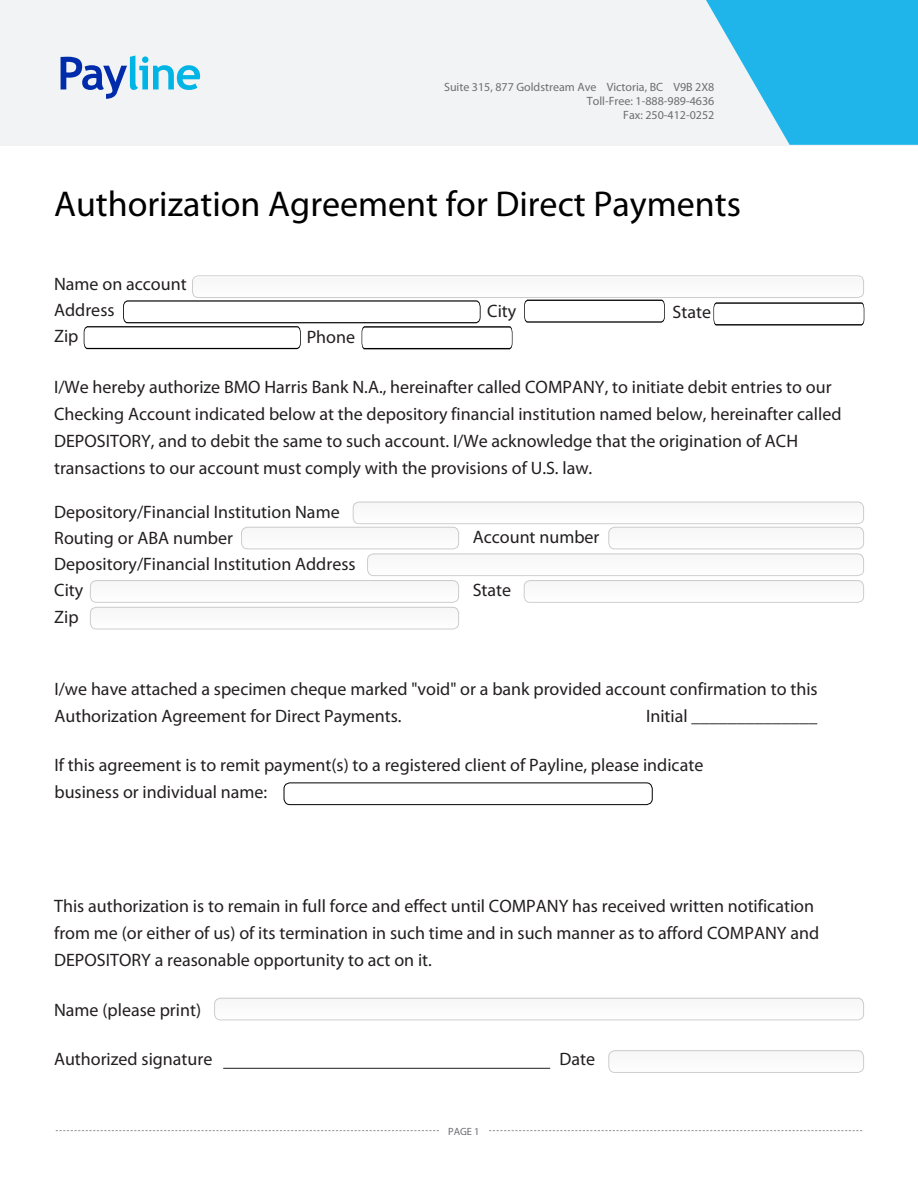
<style>
.page{position:relative;width:918px;height:1188px;background:#fff}
.page>*{position:absolute;margin:0;border:0;box-sizing:border-box;transform-origin:0 0}
.t1{font:36px "Myriad Pro";color:#000}
.t2{font:18px/27px "Myriad Pro";color:#231f20}
.t3{font:12px/14.4px "Myriad Pro";color:#6d6e71;text-align:right}
.t4{font:10.5px "Myriad Pro";color:#6c6d70}
</style>
<div class="page">
<div style="left:0;top:0;width:918px;height:146px;background:#f2f3f4"></div>
<svg style="left:61px;top:56px;width:139px;height:43px"></svg>
<svg style="left:56px;top:1130px;width:383px;height:1px"></svg>
<svg style="left:489px;top:1130px;width:373px;height:1px"></svg>
<svg style="left:706px;top:0;width:212px;height:145px"></svg>
<div style="left:193px;top:277px;width:671px;height:22px;background:#f9f9fa;border-radius:6px"></div>
<div style="left:192px;top:275px;width:672px;height:23px;border:1px solid #000;border-radius:6px"></div>
<div style="left:353px;top:502px;width:511px;height:22px;background:#fafafa;border-radius:6px"></div>
<div style="left:353px;top:502px;width:511px;height:22px;border:1px solid #000;border-radius:6px"></div>
<div style="left:242px;top:527px;width:217px;height:22px;background:#fafafa;border-radius:6px"></div>
<div style="left:241px;top:527px;width:218px;height:22px;border:1px solid #000;border-radius:6px"></div>
<div style="left:368px;top:554px;width:496px;height:22px;background:#fafafa;border-radius:6px"></div>
<div style="left:367px;top:554px;width:497px;height:22px;border:1px solid #000;border-radius:6px"></div>
<div style="left:90px;top:581px;width:369px;height:21px;background:#fafafa;border-radius:6px"></div>
<div style="left:90px;top:580px;width:369px;height:23px;border:1px solid #000;border-radius:6px"></div>
<div style="left:609px;top:527px;width:255px;height:22px;background:#fafafa;border-radius:6px"></div>
<div style="left:608px;top:527px;width:256px;height:22px;border:1px solid #000;border-radius:6px"></div>
<div style="left:524px;top:581px;width:340px;height:21px;background:#fafafa;border-radius:6px"></div>
<div style="left:524px;top:580px;width:340px;height:23px;border:1px solid #000;border-radius:6px"></div>
<div style="left:90px;top:607px;width:369px;height:22px;background:#fafafa;border-radius:6px"></div>
<div style="left:90px;top:607px;width:369px;height:22px;border:1px solid #000;border-radius:6px"></div>
<div style="left:215px;top:998px;width:649px;height:22px;background:#fafafa;border-radius:6px"></div>
<div style="left:214px;top:998px;width:650px;height:22px;border:1px solid #000;border-radius:6px"></div>
<div style="left:609px;top:1051px;width:255px;height:21px;background:#fafafa;border-radius:6px"></div>
<div style="left:608px;top:1050px;width:256px;height:23px;border:1px solid #000;border-radius:6px"></div>
<hr style="left:223px;top:1068px;width:327px;height:1px;background:#231f20">
<svg style="left:524px;top:300px;width:141px;height:23px"></svg>
<svg style="left:713px;top:302px;width:151px;height:24px"></svg>
<svg style="left:84px;top:300px;width:429px;height:49px"></svg>
<div style="left:284px;top:783px;width:369px;height:22px;border:1px solid #000;border-radius:6px"></div>
<p class="t3" style="left:444px;top:79px;width:272px">Suite 315, 877 Goldstream Ave Victoria, BC V9B 2X8<br>Toll-Free: 1-888-989-4636<br>Fax: 250-412-0252</p>
<p class="t1" style="left:54px;top:182px;width:689px">Authorization Agreement for Direct Payments</p>
<p class="t2" style="left:54px;top:271px;width:134px;line-height:26.1px">Name on account<br>Address<br>Zip</p>
<p class="t2" style="left:307px;top:323px;width:50px">Phone</p>
<p class="t2" style="left:487px;top:297px;width:31px">City</p>
<p class="t2" style="left:673px;top:298px;width:40px">State</p>
<p class="t2" style="left:54px;top:373px;width:789px">I/We hereby authorize BMO Harris Bank N.A., hereinafter called COMPANY, to initiate debit entries to our Checking Account indicated below at the depository financial institution named below, hereinafter called DEPOSITORY, and to debit the same to such account. I/We acknowledge that the origination of ACH transactions to our account must comply with the provisions of U.S. law.</p>
<p class="t2" style="left:54px;top:499px;width:303px;line-height:26.1px">Depository/Financial Institution Name<br>Routing or ABA number<br>Depository/Financial Institution Address<br>City<br>Zip</p>
<p class="t2" style="left:473px;top:523px;width:128px">Account number</p>
<p class="t2" style="left:473px;top:576px;width:40px">State</p>
<p class="t2" style="left:54px;top:675px;width:765px">I/we have attached a specimen cheque marked "void" or a bank provided account confirmation to this<br>Authorization Agreement for Direct Payments.</p>
<p class="t2" style="left:646px;top:702px;width:173px">Initial ______________</p>
<p class="t2" style="left:54px;top:752px;width:650px">If this agreement is to remit payment(s) to a registered client of Payline, please indicate business or individual name:</p>
<p class="t2" style="left:54px;top:893px;width:767px">This authorization is to remain in full force and effect until COMPANY has received written notification from me (or either of us) of its termination in such time and in such manner as to afford COMPANY and<br>DEPOSITORY a reasonable opportunity to act on it.</p>
<p class="t2" style="left:54px;top:996px;width:149px">Name (please print)</p>
<p class="t2" style="left:54px;top:1045px;width:160px">Authorized signature</p>
<p class="t2" style="left:559px;top:1045px;width:37px">Date</p>
<p class="t4" style="left:448px;top:1125px;width:33px">PAGE 1</p>
</div>
